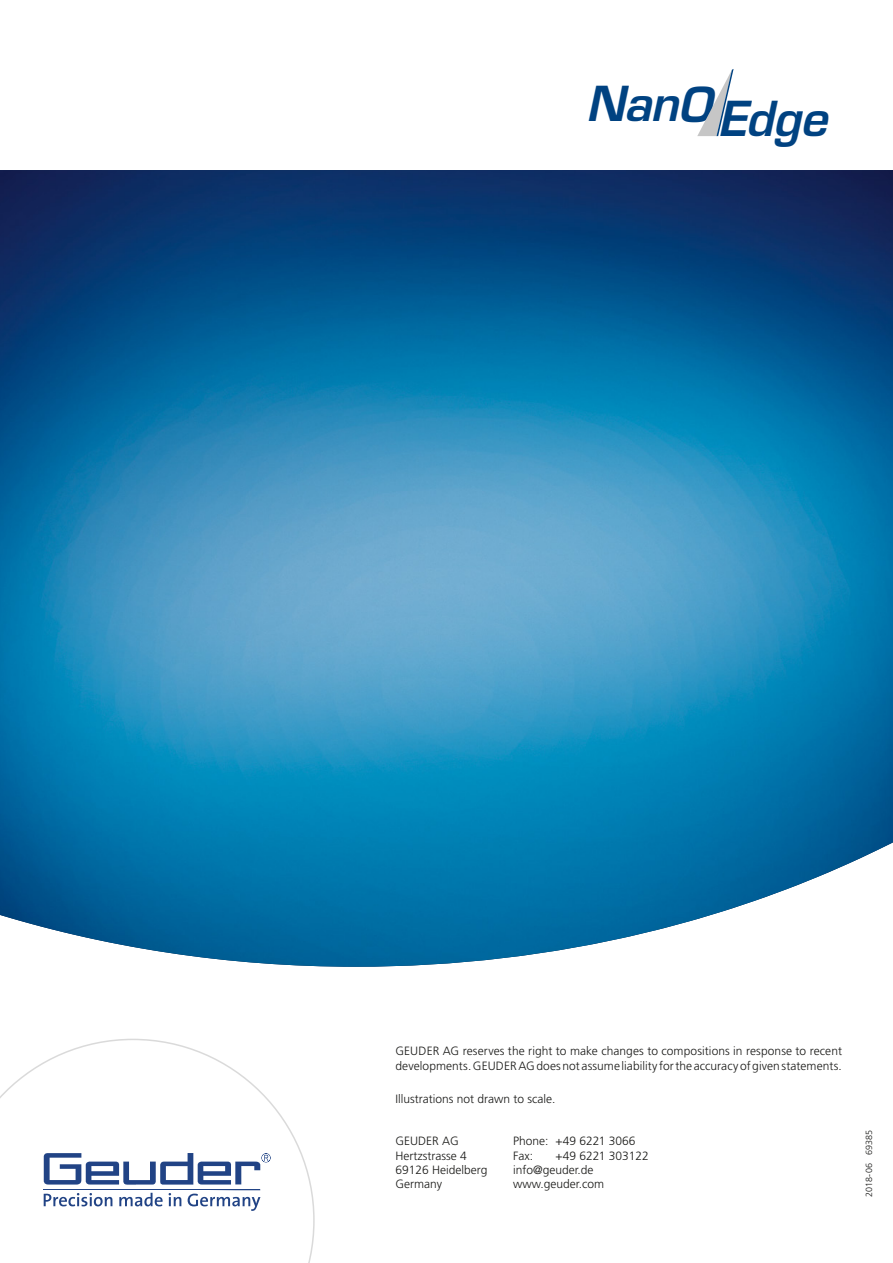
<style>
.page{position:relative;width:893px;height:1263px;background:#fff}
.page>*{position:absolute;margin:0;border:0;box-sizing:border-box;transform-origin:0 0}
.t1{font:italic 600 47.1px "Eurostile LT Std";letter-spacing:-.01em;color:#004281}
.t2{font:300 12px/14.4px "Frutiger LT Std";color:#1a1a18}
.t3{font:300 9px "Frutiger LT Std";color:#1a1a18}
</style>
<div class="page">
<svg style="left:0;top:1039px;width:315px;height:224px"></svg>
<svg style="left:44px;top:1153px;width:227px;height:58px"></svg>
<svg style="left:697px;top:69px;width:37px;height:67px"></svg>
<img style="left:0;top:170px;width:893px;height:797px">
<h1 class="t1" style="left:586px;top:82px;width:243px">NanOEdge</h1>
<p class="t2" style="left:395px;top:1044px;width:448px">GEUDER AG reserves the right to make changes to compositions in response to recent developments. GEUDER AG does not assume liability for the accuracy of given statements.</p>
<p class="t2" style="left:395px;top:1091px;width:162px">Illustrations not drawn to scale.</p>
<p class="t2" style="left:395px;top:1134px;width:94px">GEUDER AG<br>Hertzstrasse 4<br>69126 Heidelberg<br>Germany</p>
<p class="t3" style="left:864px;top:1197px;width:68px;rotate:-90deg">2018-06 69385</p>
<p class="t2" style="left:513px;top:1134px;width:124px">Phone: +49 6221 3066<br>Fax:</p>
<p class="t2" style="left:513px;top:1148px;width:137px;text-indent:43px">+49 6221 303122 info@geuder.de www.geuder.com</p>
</div>
